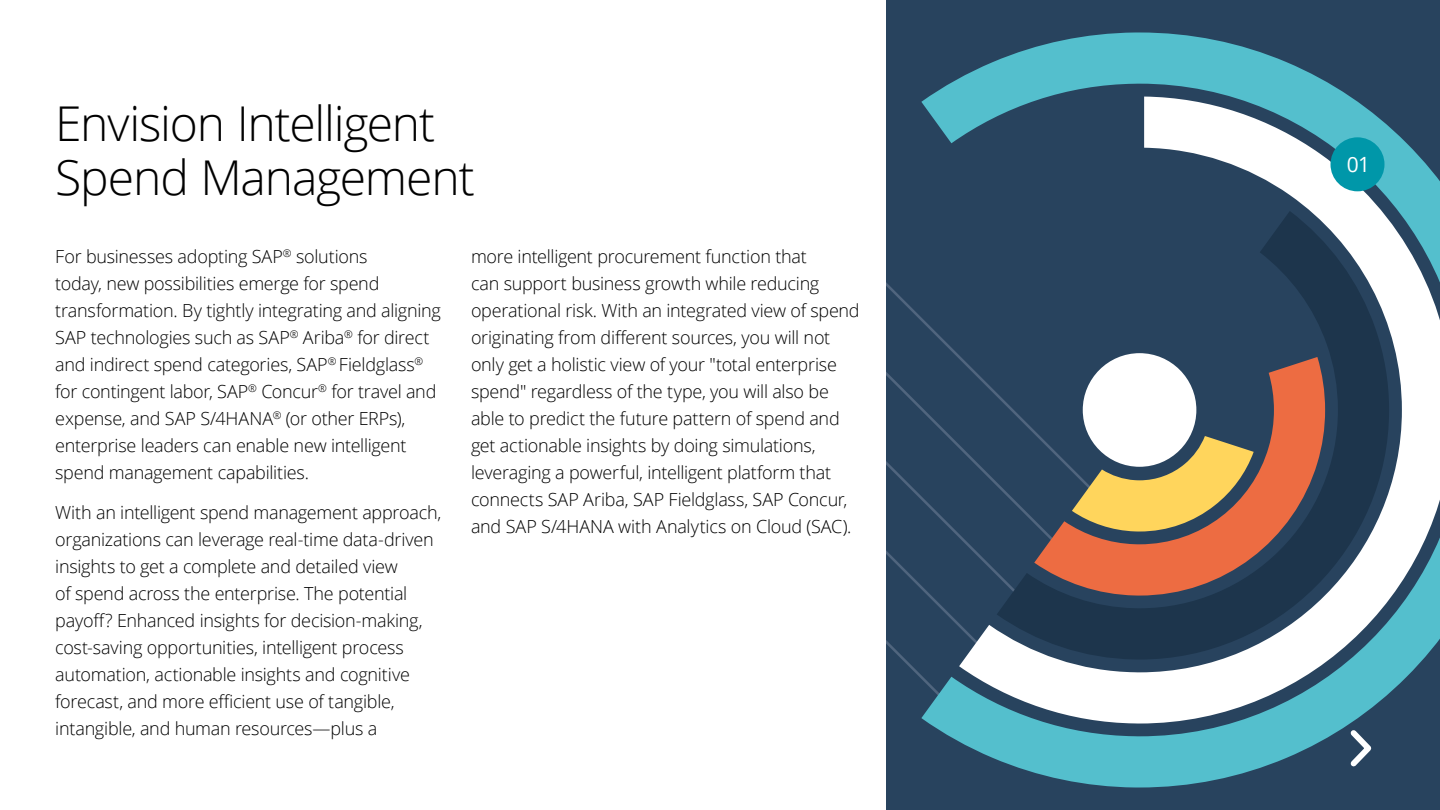
<style>
.page{position:relative;width:1440px;height:810px;background:#fff}
.page>*{position:absolute;margin:0;border:0;box-sizing:border-box;transform-origin:0 0}
.t1{font:300 48px/54px "Open Sans";letter-spacing:-.025em;color:#000}
.t2{font:21px "Open Sans";color:#fff}
.t3{font:300 18px/27px "Open Sans";letter-spacing:-.015em;color:#000}
</style>
<div class="page">
<div style="left:887px;top:0;width:553px;height:810px;background:#28435e"></div>
<div style="left:887px;top:609px;width:34px;height:103px;background:#28435e"></div>
<svg style="left:887px;top:557px;width:34px;height:52px;background:#2a455f"></svg>
<div style="left:887px;top:505px;width:34px;height:52px;background:#28435e"></div>
<div style="left:887px;top:89px;width:34px;height:416px;background:#28435e"></div>
<svg style="left:921px;top:32px;width:519px;height:756px;background:#39748a"></svg>
<svg style="left:959px;top:97px;width:481px;height:627px"></svg>
<svg style="left:997px;top:211px;width:392px;height:449px;background:#3e566c"></svg>
<svg style="left:1034px;top:357px;width:291px;height:239px;background:#7b5350"></svg>
<svg style="left:1072px;top:436px;width:182px;height:96px;background:#b49a5a"></svg>
<div style="left:1083px;top:353px;width:113px;height:114px;background:#fff;border-radius:50%"></div>
<svg style="left:1345px;top:725px;width:31px;height:47px"></svg>
<div style="left:1330px;top:137px;width:54px;height:54px;background:#0097a9;border-radius:50%"></div>
<h1 class="t1" style="left:55px;top:95px;width:421px">Envision Intelligent<br>Spend Management</h1>
<p class="t3" style="left:55px;top:242px;width:387px">For businesses adopting SAP<sup>®</sup> solutions<br>today, new possibilities emerge for spend transformation. By tightly integrating and aligning SAP technologies such as SAP<sup>®</sup> Ariba<sup>®</sup> for direct and indirect spend categories, SAP<sup>®</sup> Fieldglass<sup>® </sup>for contingent labor, SAP<sup>®</sup> Concur<sup>®</sup> for travel and expense, and SAP S/4HANA<sup>®</sup> (or other ERPs), enterprise leaders can enable new intelligent spend management capabilities.</p>
<p class="t3" style="left:55px;top:499px;width:388px">With an intelligent spend management approach, organizations can leverage real-time data-driven insights to get a complete and detailed view<br>of spend across the enterprise. The potential payoff? Enhanced insights for decision-making, cost-saving opportunities, intelligent process automation, actionable insights and cognitive forecast, and more efficient use of tangible, intangible, and human resources—plus a</p>
<p class="t3" style="left:471px;top:242px;width:390px">more intelligent procurement function that<br>can support business growth while reducing operational risk. With an integrated view of spend originating from different sources, you will not only get a holistic view of your "total enterprise spend" regardless of the type, you will also be able to predict the future pattern of spend and get actionable insights by doing simulations, leveraging a powerful, intelligent platform that connects SAP Ariba, SAP Fieldglass, SAP Concur, and SAP S/4HANA with Analytics on Cloud (SAC).</p>
<p class="t2" style="left:1347px;top:150px;width:25px">01</p>
</div>
